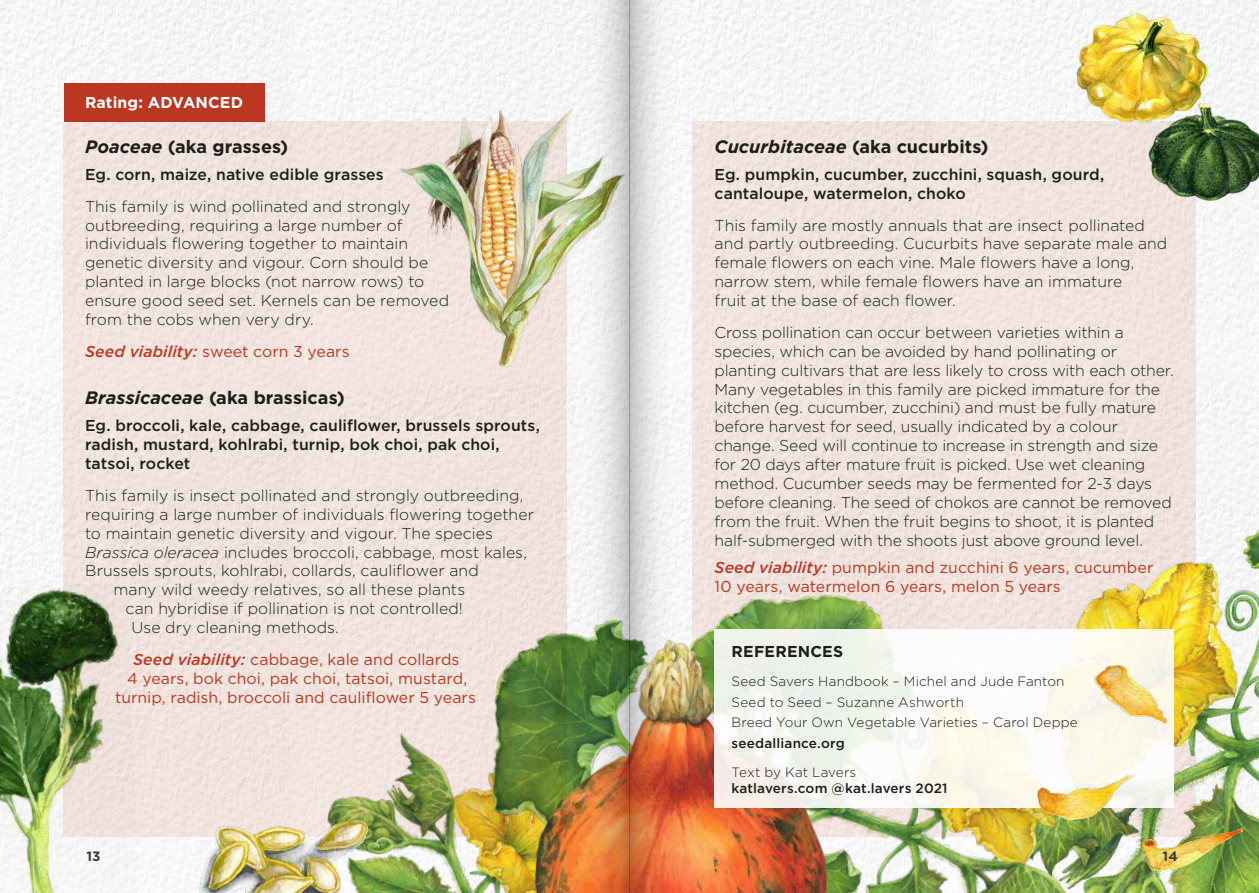
<style>
.page{position:relative;width:1259px;height:893px;background:#fff}
.page>*{position:absolute;margin:0;border:0;box-sizing:border-box;transform-origin:0 0}
.t1{font:700 18px "Gotham";letter-spacing:.005em;color:#1d1d1b}
.t2{font:300 15.75px/18.9px "Gotham";letter-spacing:-.005em;color:#1d1d1b}
.t3{font:15.75px/18.9px "Gotham";letter-spacing:.005em;color:#bb3721}
.t4{font:500 15.75px/18.9px "Gotham";letter-spacing:.005em;color:#1d1d1b}
.t5{font:700 15.75px "Gotham";letter-spacing:.005em;color:#fff}
.t6{font:700 15.75px "Gotham";letter-spacing:.015em;color:#1d1d1b}
.t7{font:300 13.5px/20.4px "Gotham";letter-spacing:.015em;color:#1d1d1b}
.t8{font:500 13.5px "Gotham";letter-spacing:.01em;color:#1d1d1b}
.t9{font:700 13.5px "Gotham";color:#3c3c3b}
.s1{font-style:italic}
.s2{font-weight:500;font-style:italic}
</style>
<div class="page">
<div style="left:0;top:0;width:629px;height:893px;background:#f6f6f6"></div>
<div style="left:629px;top:0;width:630px;height:893px;background:#f6f6f6"></div>
<div style="left:692px;top:121px;width:503px;height:715px;background:#f1e3dd"></div>
<img style="left:373px;top:836px;width:34px;height:57px">
<img style="left:935px;top:368px;width:324px;height:525px">
<img style="left:407px;top:530px;width:731px;height:363px">
<div style="left:64px;top:83px;width:200px;height:38px;background:#bb3721"></div>
<div style="left:714px;top:629px;width:460px;height:179px;background:linear-gradient(to right,#f1f3f0,#fffcf1)"></div>
<img style="left:1028px;top:658px;width:218px;height:235px">
<img style="left:0;top:583px;width:139px;height:310px">
<img style="left:1070px;top:7px;width:189px;height:201px">
<svg style="left:64px;top:121px;width:503px;height:715px;background:#e4d9ce"></svg>
<img style="left:158px;top:780px;width:215px;height:113px">
<img style="left:388px;top:96px;width:190px;height:278px">
<img style="left:629px;top:0;width:51px;height:893px">
<img style="left:578px;top:0;width:51px;height:893px">
<p class="t5" style="left:85px;top:92px;width:160px">Rating: ADVANCED</p>
<p class="t1" style="left:85px;top:134px;width:205px"><span class="s1">Poaceae</span> (aka grasses)</p>
<p class="t4" style="left:85px;top:165px;width:300px">Eg. corn, maize, native edible grasses</p>
<p class="t2" style="left:85px;top:196px;width:365px">This family is wind pollinated and strongly outbreeding, requiring a large number of individuals flowering together to maintain genetic diversity and vigour. Corn should be planted in large blocks (not narrow rows) to ensure good seed set. Kernels can be removed from the cobs when very dry.</p>
<p class="t3" style="left:85px;top:341px;width:266px"><span class="s2">Seed viability:</span> sweet corn 3 years</p>
<p class="t1" style="left:85px;top:386px;width:261px"><span class="s1">Brassicaceae</span> (aka brassicas)</p>
<p class="t4" style="left:85px;top:416px;width:456px">Eg. broccoli, kale, cabbage, cauliflower, brussels sprouts, radish, mustard, kohlrabi, turnip, bok choi, pak choi, tatsoi, rocket</p>
<p class="t2" style="left:85px;top:485px;width:440px">This family is insect pollinated and strongly outbreeding,</p>
<p class="t2" style="left:85px;top:504px;width:450px">requiring a large number of individuals flowering together</p>
<p class="t2" style="left:85px;top:523px;width:409px">to maintain genetic diversity and vigour. The species</p>
<p class="t2" style="left:85px;top:542px;width:443px"><span class="s1">Brassica oleracea</span> includes broccoli, cabbage, most kales,</p>
<p class="t2" style="left:85px;top:561px;width:395px">Brussels sprouts, kohlrabi, collards, cauliflower and</p>
<p class="t2" style="left:114px;top:580px;width:353px">many wild weedy relatives, so all these plants</p>
<p class="t2" style="left:126px;top:599px;width:339px">can hybridise if pollination is not controlled!</p>
<p class="t2" style="left:132px;top:618px;width:209px">Use dry cleaning methods.</p>
<p class="t3" style="left:115px;top:649px;width:362px;text-align:center"><span class="s2">Seed viability:</span> cabbage, kale and collards<br>4 years, bok choi, pak choi, tatsoi, mustard, turnip, radish, broccoli and cauliflower 5 years</p>
<p class="t1" style="left:714px;top:134px;width:276px"><span class="s1">Cucurbitaceae</span> (aka cucurbits)</p>
<p class="t4" style="left:714px;top:165px;width:391px">Eg. pumpkin, cucumber, zucchini, squash, gourd, cantaloupe, watermelon, choko</p>
<p class="t2" style="left:714px;top:215px;width:454px">This family are mostly annuals that are insect pollinated and partly outbreeding. Cucurbits have separate male and female flowers on each vine. Male flowers have a long, narrow stem, while female flowers have an immature<br>fruit at the base of each flower.</p>
<p class="t2" style="left:714px;top:322px;width:460px">Cross pollination can occur between varieties within a species, which can be avoided by hand pollinating or planting cultivars that are less likely to cross with each other.<br>Many vegetables in this family are picked immature for the kitchen (eg. cucumber, zucchini) and must be fully mature before harvest for seed, usually indicated by a colour change. Seed will continue to increase in strength and size for 20 days after mature fruit is picked. Use wet cleaning method. Cucumber seeds may be fermented for 2-3 days before cleaning. The seed of chokos are cannot be removed from the fruit. When the fruit begins to shoot, it is planted half-submerged with the shoots just above ground level.</p>
<p class="t3" style="left:714px;top:558px;width:440px"><span class="s2">Seed viability:</span> pumpkin and zucchini 6 years, cucumber<br>10 years, watermelon 6 years, melon 5 years</p>
<p class="t6" style="left:731px;top:641px;width:113px">REFERENCES</p>
<p class="t7" style="left:731px;top:671px;width:348px">Seed Savers Handbook – Michel and Jude Fanton<br>Seed to Seed – Suzanne Ashworth<br>Breed Your Own Vegetable Varieties – Carol Deppe</p>
<p class="t8" style="left:731px;top:734px;width:115px">seedalliance.org</p>
<p class="t7" style="left:731px;top:761px;width:126px">Text by Kat Lavers</p>
<p class="t8" style="left:731px;top:779px;width:217px">katlavers.com @kat.lavers 2021</p>
<p class="t9" style="left:86px;top:848px;width:16px">13</p>
<p class="t9" style="left:1162px;top:848px;width:17px">14</p>
</div>
